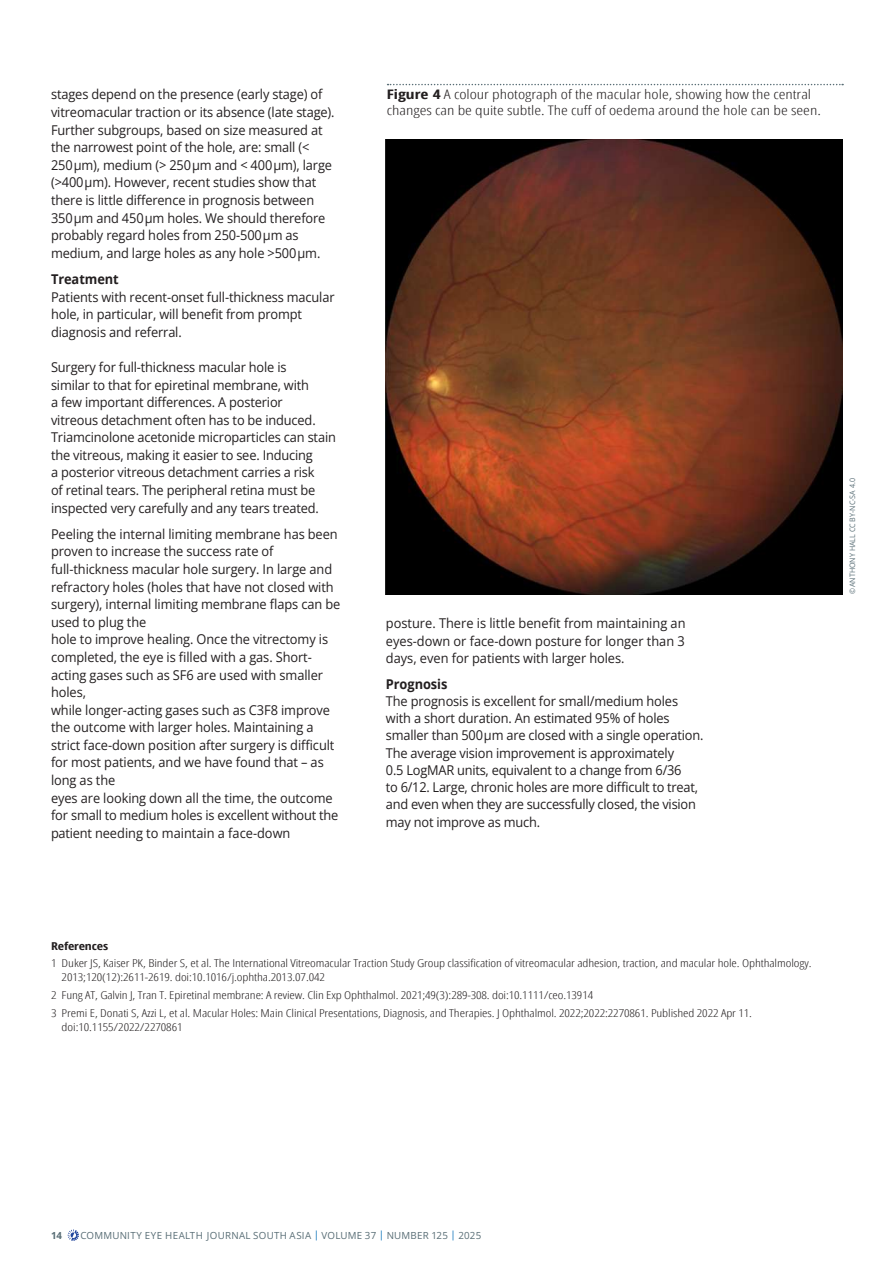
<style>
.page{position:relative;width:893px;height:1263px;background:#fff}
.page>*{position:absolute;margin:0;border:0;box-sizing:border-box;transform-origin:0 0}
.t1{font:13.5px/17.5px "Open Sans";letter-spacing:-.01em;color:#231f20;scale:.95 1}
.t2{font:700 13.5px "Open Sans";letter-spacing:-.005em;color:#231f20;scale:.95 1}
.t3{font:300 13.2px/16.2px "Open Sans Condensed";color:#231f20;scale:1.32 1}
.t4{font:300 10.8px/14px "Open Sans Condensed";letter-spacing:-.005em;color:#231f20;scale:1.27 1}
.t5{font:700 10.8px "Open Sans Condensed";letter-spacing:-.01em;color:#231f20;scale:1.27 1}
.t6{font:9.75px "Open Sans";letter-spacing:.025em;color:#586d75}
.t7{font:700 9.75px "Open Sans";color:#586d75}
.t8{font:7.5px "Open Sans";color:#586d75;scale:.95 1}
.s1{font-weight:700}
.s2{color:#006cb7}
</style>
<div class="page">
<svg style="left:68px;top:1229px;width:11px;height:12px"></svg>
<img style="left:386px;top:139px;width:457px;height:455px">
<svg style="left:388px;top:84px;width:455px;height:1px"></svg>
<p class="t1" style="left:51px;top:85px;width:300px">stages depend on the presence (early stage) of vitreomacular traction or its absence (late stage).<br>Further subgroups, based on size measured at the narrowest point of the hole, are: small (&lt;<br>250 µm), medium (&gt; 250 µm and &lt; 400 µm), large (&gt;400 µm). However, recent studies show that there is little difference in prognosis between 350 µm and 450 µm holes. We should therefore probably regard holes from 250-500 µm as medium, and large holes as any hole &gt;500 µm.</p>
<p class="t2" style="left:51px;top:270px;width:73px">Treatment</p>
<p class="t1" style="left:51px;top:288px;width:300px">Patients with recent-onset full-thickness macular hole, in particular, will benefit from prompt diagnosis and referral.</p>
<p class="t1" style="left:51px;top:358px;width:301px">Surgery for full-thickness macular hole is<br>similar to that for epiretinal membrane, with<br>a few important differences. A posterior<br>vitreous detachment often has to be induced.<br>Triamcinolone acetonide microparticles can stain the vitreous, making it easier to see. Inducing<br>a posterior vitreous detachment carries a risk<br>of retinal tears. The peripheral retina must be inspected very carefully and any tears treated.</p>
<p class="t1" style="left:51px;top:525px;width:306px">Peeling the internal limiting membrane has been proven to increase the success rate of full-thickness macular hole surgery. In large and refractory holes (holes that have not closed with surgery), internal limiting membrane flaps can be used to plug the<br>hole to improve healing. Once the vitrectomy is completed, the eye is filled with a gas. Short&shy;acting gases such as SF6 are used with smaller holes,<br>while longer-acting gases such as C3F8 improve the outcome with larger holes. Maintaining a strict face-down position after surgery is difficult for most patients, and we have found that – as long as the<br>eyes are looking down all the time, the outcome for small to medium holes is excellent without the patient needing to maintain a face-down</p>
<p class="t3" style="left:387px;top:86px;width:330px"><span class="s1">Figure 4</span> A colour photograph of the macular hole, showing how the central changes can be quite subtle. The cuff of oedema around the hole can be seen.</p>
<p class="t1" style="left:386px;top:614px;width:317px;text-align:justify">posture. There is little benefit from maintaining an eyes-down or face-down posture for longer than 3 days, even for patients with larger holes.</p>
<p class="t2" style="left:386px;top:674px;width:66px">Prognosis</p>
<p class="t1" style="left:386px;top:692px;width:336px">The prognosis is excellent for small/medium holes with a short duration. An estimated 95% of holes smaller than 500 µm are closed with a single operation.<br>The average vision improvement is approximately<br>0.5 LogMAR units, equivalent to a change from 6/36<br>to 6/12. Large, chronic holes are more difficult to treat, and even when they are successfully closed, the vision may not improve as much.</p>
<p class="t8" style="left:847px;top:594px;width:124px;rotate:-90deg">© ANTHONY HALL CC BY-NC-SA 4.0</p>
<p class="t5" style="left:51px;top:938px;width:47px">References</p>
<p class="t4" style="left:62px;top:956px;width:592px;text-indent:-11px">1 Duker JS, Kaiser PK, Binder S, et al. The International Vitreomacular Traction Study Group classification of vitreomacular adhesion, traction, and macular hole. Ophthalmology.<br>2013;120(12):2611-2619. doi:10.1016/j.ophtha.2013.07.042</p>
<p class="t4" style="left:51px;top:985px;width:553px;line-height:18.1px">2 Fung AT, Galvin J, Tran T. Epiretinal membrane: A review. Clin Exp Ophthalmol. 2021;49(3):289-308. doi:10.1111/ceo.13914<br>3 Premi E, Donati S, Azzi L, et al. Macular Holes: Main Clinical Presentations, Diagnosis, and Therapies. J Ophthalmol. 2022;2022:2270861. Published 2022 Apr 11.</p>
<p class="t4" style="left:62px;top:1020px;width:97px">doi:10.1155/2022/2270861</p>
<p class="t7" style="left:51px;top:1229px;width:13px">14</p>
<p class="t6" style="left:80px;top:1229px;width:402px">COMMUNITY EYE HEALTH JOURNAL SOUTH ASIA <span class="s2">|</span> VOLUME 37 <span class="s2">|</span> NUMBER 125 <span class="s2">|</span> 2025</p>
</div>
